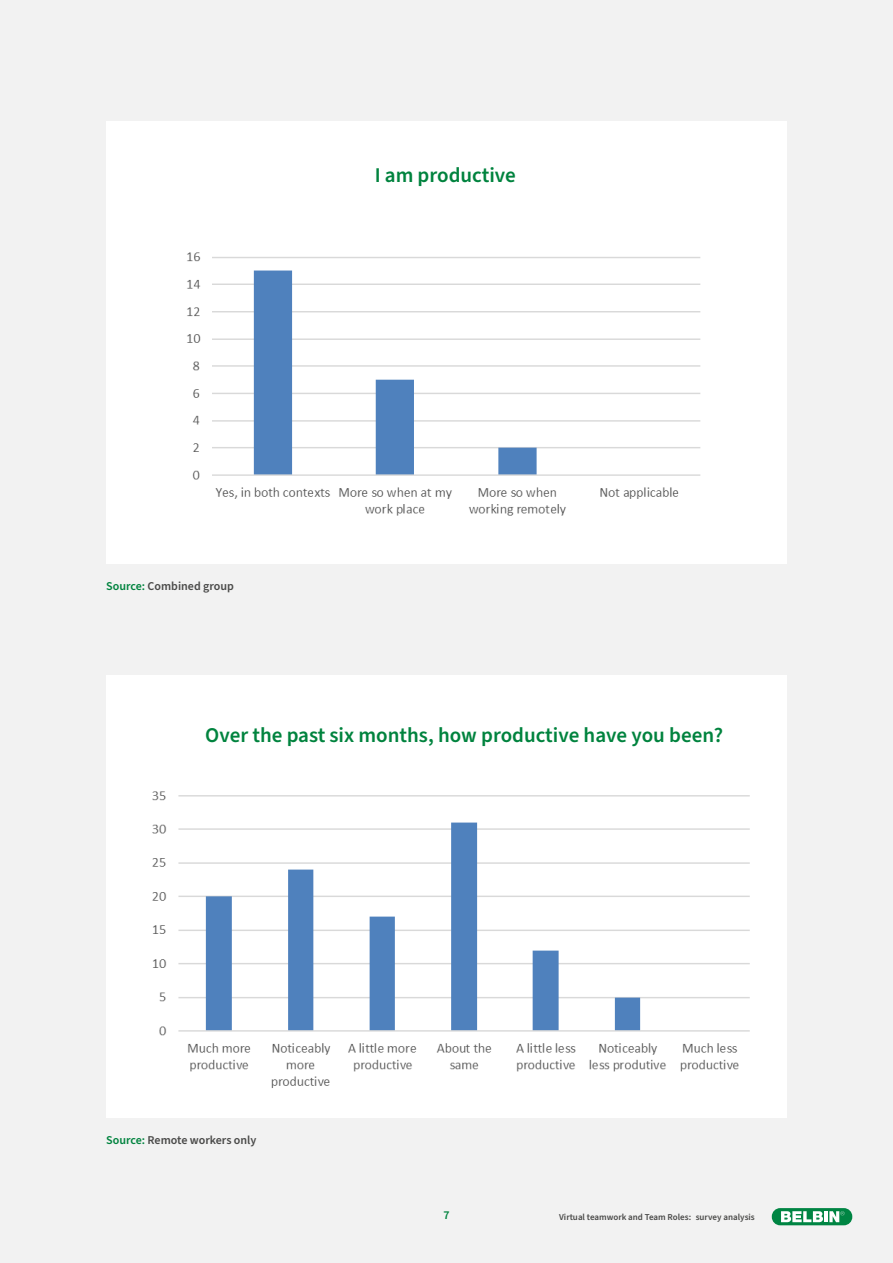
<style>
.page{position:relative;width:893px;height:1263px;background:#fff}
.page>*{position:absolute;margin:0;border:0;box-sizing:border-box;transform-origin:0 0}
.t1{font:600 21px "Source Sans Pro";color:#00833e}
.t2{font:600 12px "Source Sans Pro";color:#4a4a49}
.t3{font:600 12px "Source Sans Pro";color:#00833e}
.t4{font:600 9px "Source Sans Pro";color:#4a4a49}
.s1{color:#00833e}
</style>
<div class="page">
<div style="left:1px;top:0;width:892px;height:1263px;background:#f2f2f2"></div>
<div style="left:772px;top:1208px;width:80px;height:17px;background:#008543;border-radius:8px"></div>
<svg style="left:781px;top:1211px;width:42px;height:11px"></svg>
<hr style="left:824px;top:1211px;width:4px;height:11px;background:#fff">
<svg style="left:829px;top:1211px;width:15px;height:11px"></svg>
<div style="left:106px;top:121px;width:681px;height:443px;background:#fff"></div>
<div style="left:106px;top:675px;width:681px;height:443px;background:#fff"></div>
<img style="left:187px;top:252px;width:514px;height:264px">
<img style="left:152px;top:791px;width:598px;height:297px">
<p class="t1" style="left:375px;top:161px;width:143px">I am productive</p>
<p class="t2" style="left:106px;top:578px;width:129px"><span class="s1">Source:</span> Combined group</p>
<p class="t1" style="left:205px;top:720px;width:520px">Over the past six months, how productive have you been?</p>
<p class="t2" style="left:106px;top:1131px;width:152px"><span class="s1">Source:</span> Remote workers only</p>
<p class="t3" style="left:443px;top:1207px;width:8px">7</p>
<p class="t4" style="left:559px;top:1211px;width:197px">Virtual teamwork and Team Roles: survey analysis</p>
</div>
